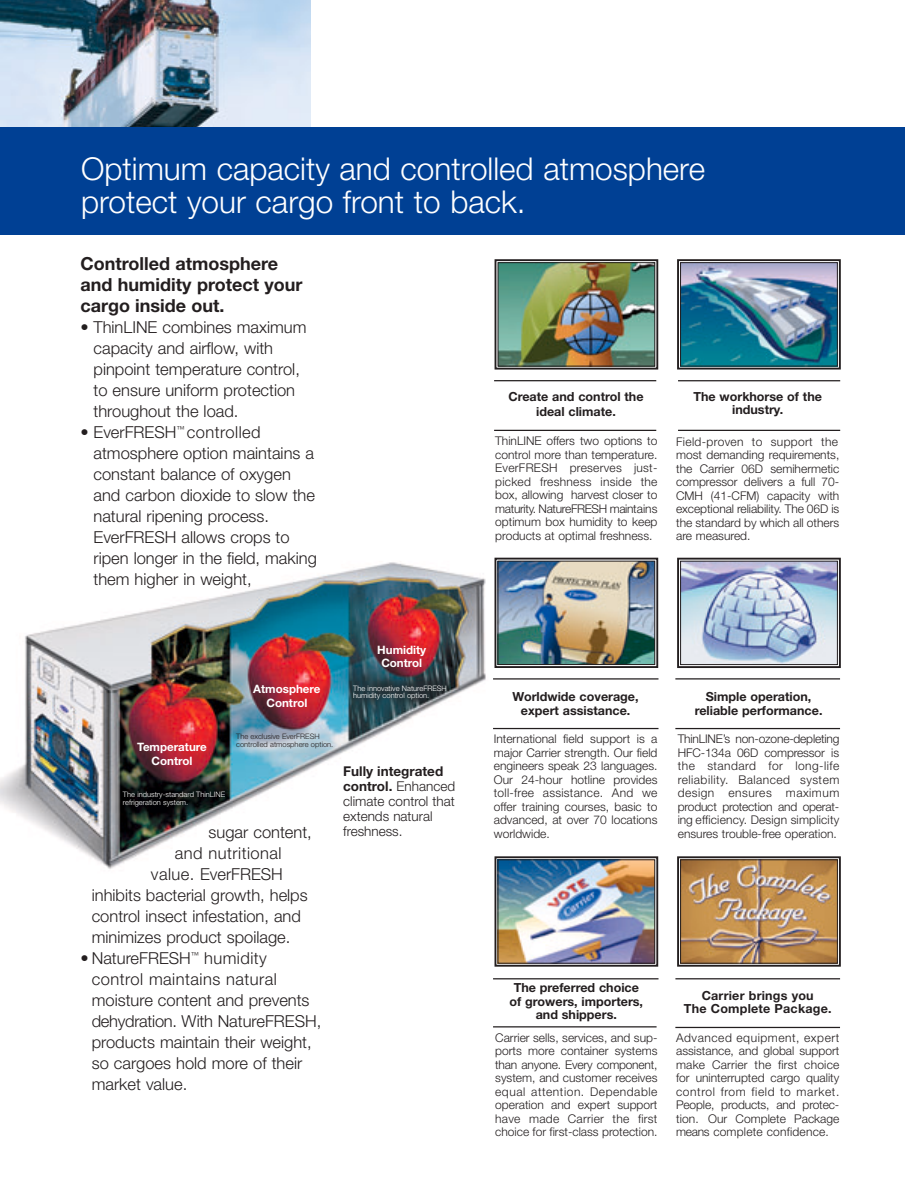
<style>
.page{position:relative;width:905px;height:1188px;background:#fff}
.page>*{position:absolute;margin:0;border:0;box-sizing:border-box;transform-origin:0 0}
.t1{font:300 31.5px/33px "Helvetica Neue";color:#fff}
.t2{font:700 18px/21px "Helvetica Neue";color:#231e1f}
.t3{font:300 16.5px/21px "Helvetica Neue";color:#231e1f}
.t4{font:300 16.5px "Helvetica Neue";letter-spacing:.03em;color:#231e1f}
.t5{font:300 13.5px/15px "Helvetica Neue";color:#231e1f}
.t6{font:700 12.6px/13.5px "Helvetica Neue";color:#231e1f;text-align:center}
.t7{font:300 12px/13.5px "Helvetica Neue";color:#231e1f;text-align:justify}
.t8{font:700 11.55px/13.8px "Helvetica Neue";color:#fff;text-align:center}
.t9{font:300 7.5px/7.6px "Helvetica Neue";color:#fff}
.t10{font:300 7.5px/7.6px "Helvetica Neue";color:#231e1f}
.s1{font-weight:700}
</style>
<div class="page">
<img style="left:0;top:562px;width:486px;height:307px">
<img style="left:0;top:0;width:311px;height:127px">
<img style="left:904px;top:127px;width:1px;height:108px">
<img style="left:682px;top:563px;width:153px;height:100px">
<div style="left:677px;top:558px;width:163px;height:110px;border:2px solid #231e1f"></div>
<div style="left:680px;top:561px;width:157px;height:104px;border:1px solid #231e1f"></div>
<img style="left:499px;top:861px;width:154px;height:101px">
<div style="left:494px;top:856px;width:164px;height:111px;border:2px solid #231e1f"></div>
<div style="left:497px;top:859px;width:158px;height:105px;border:1px solid #231e1f"></div>
<img style="left:682px;top:861px;width:153px;height:101px">
<div style="left:677px;top:856px;width:163px;height:111px;border:2px solid #231e1f"></div>
<div style="left:680px;top:859px;width:157px;height:105px;border:1px solid #231e1f"></div>
<img style="left:499px;top:264px;width:154px;height:100px">
<div style="left:494px;top:259px;width:164px;height:111px;border:2px solid #231e1f"></div>
<div style="left:497px;top:262px;width:158px;height:104px;border:1px solid #231e1f"></div>
<img style="left:682px;top:264px;width:153px;height:100px">
<div style="left:677px;top:259px;width:163px;height:111px;border:2px solid #231e1f"></div>
<div style="left:680px;top:262px;width:157px;height:104px;border:1px solid #231e1f"></div>
<img style="left:499px;top:563px;width:154px;height:100px">
<div style="left:494px;top:558px;width:164px;height:110px;border:2px solid #231e1f"></div>
<div style="left:497px;top:561px;width:158px;height:104px;border:1px solid #231e1f"></div>
<hr style="left:675px;top:678px;width:165px;height:2px;background:#231e1f">
<hr style="left:675px;top:728px;width:165px;height:1px;background:#231e1f">
<hr style="left:493px;top:978px;width:165px;height:1px;background:#231e1f">
<hr style="left:493px;top:1026px;width:163px;height:1px;background:#231e1f">
<hr style="left:675px;top:978px;width:165px;height:1px;background:#231e1f">
<hr style="left:675px;top:1027px;width:165px;height:1px;background:#231e1f">
<div style="left:0;top:127px;width:904px;height:108px;background:#004094"></div>
<hr style="left:494px;top:380px;width:162px;height:1px;background:#231e1f">
<hr style="left:494px;top:430px;width:162px;height:1px;background:#231e1f">
<hr style="left:678px;top:380px;width:162px;height:1px;background:#231e1f">
<hr style="left:678px;top:430px;width:162px;height:1px;background:#231e1f">
<hr style="left:493px;top:678px;width:165px;height:2px;background:#231e1f">
<hr style="left:493px;top:728px;width:165px;height:1px;background:#231e1f">
<h1 class="t1" style="left:81px;top:156px;width:625px">Optimum capacity and controlled atmosphere protect your cargo front to back.</h1>
<h2 class="t2" style="left:80px;top:255px;width:224px">Controlled atmosphere and humidity protect your cargo inside out.</h2>
<h3 class="t3" style="left:93px;top:318px;width:214px;text-indent:-13px">• ThinLINE combines maximum capacity and airflow, with pinpoint temperature control, to ensure uniform protection throughout the load.</h3>
<h3 class="t3" style="left:93px;top:423px;width:225px;text-indent:-13px">• EverFRESH<sup>™</sup> controlled atmosphere option maintains a constant balance of oxygen and carbon dioxide to slow the natural ripening process.<br>EverFRESH allows crops to ripen longer in the field, making them higher in weight,</h3>
<p class="t8" style="left:137px;top:741px;width:71px">Temperature<br>Control</p>
<p class="t8" style="left:253px;top:684px;width:69px">Atmosphere<br>Control</p>
<p class="t10" style="left:236px;top:734px;width:99px">The exclusive EverFRESH controlled atmosphere option.</p>
<p class="t9" style="left:123px;top:791px;width:104px">The industry-standard ThinLINE refrigeration system.</p>
<h3 class="t3" style="left:209px;top:823px;width:105px">sugar content,</h3>
<h3 class="t4" style="left:175px;top:847px;width:108px">and nutritional</h3>
<h3 class="t3" style="left:151px;top:865px;width:133px">value. EverFRESH</h3>
<h3 class="t3" style="left:92px;top:886px;width:217px">inhibits bacterial growth, helps</h3>
<h3 class="t3" style="left:92px;top:907px;width:211px">control insect infestation, and</h3>
<h3 class="t3" style="left:92px;top:928px;width:200px">minimizes product spoilage.</h3>
<h3 class="t3" style="left:92px;top:949px;width:231px;text-indent:-11px">• NatureFRESH<sup>™</sup> humidity control maintains natural moisture content and prevents dehydration. With NatureFRESH, products maintain their weight, so cargoes hold more of their market value.</h3>
<p class="t8" style="left:377px;top:644px;width:50px">Humidity<br>Control</p>
<p class="t9" style="left:353px;top:685px;width:95px">The innovative NatureFRESH humidity control option.</p>
<p class="t5" style="left:343px;top:765px;width:113px"><span class="s1">Fully integrated control.</span> Enhanced climate control that extends natural freshness.</p>
<p class="t6" style="left:508px;top:390px;width:137px;line-height:15px">Create and control the ideal climate.</p>
<p class="t7" style="left:495px;top:435px;width:164px">ThinLINE offers two options to control more than temperature.<br>EverFRESH preserves just&shy;picked freshness inside the box, allowing harvest closer to maturity. NatureFRESH maintains optimum box humidity to keep products at optimal freshness.</p>
<p class="t6" style="left:693px;top:391px;width:130px">The workhorse of the industry.</p>
<p class="t7" style="left:676px;top:436px;width:165px">Field-proven to support the most demanding requirements, the Carrier 06D semihermetic compressor delivers a full 70- CMH (41-CFM) capacity with exceptional reliability. The 06D is the standard by which all others are measured.</p>
<p class="t6" style="left:512px;top:691px;width:127px">Worldwide coverage, expert assistance.</p>
<p class="t7" style="left:493px;top:733px;width:165px">International field support is a major Carrier strength. Our field engineers speak 23 languages.<br>Our 24-hour hotline provides toll-free assistance. And we offer training courses, basic to advanced, at over 70 locations worldwide.</p>
<p class="t6" style="left:694px;top:691px;width:129px">Simple operation, reliable performance.</p>
<p class="t7" style="left:677px;top:733px;width:163px">ThinLINE’s non-ozone-depleting HFC-134a 06D compressor is the standard for long-life reliability. Balanced system design ensures maximum product protection and operat&shy;ing efficiency. Design simplicity ensures trouble-free operation.</p>
<p class="t6" style="left:509px;top:982px;width:135px">The preferred choice of growers, importers, and shippers.</p>
<p class="t7" style="left:495px;top:1032px;width:164px">Carrier sells, services, and sup&shy;ports more container systems than anyone. Every component, system, and customer receives equal attention. Dependable operation and expert support have made Carrier the first choice for first-class protection.</p>
<p class="t6" style="left:684px;top:990px;width:149px">Carrier brings you<br>The Complete Package.</p>
<p class="t7" style="left:676px;top:1032px;width:165px">Advanced equipment, expert assistance, and global support make Carrier the first choice for uninterrupted cargo quality control from field to market.<br>People, products, and protec&shy;tion. Our Complete Package means complete confidence.</p>
</div>
